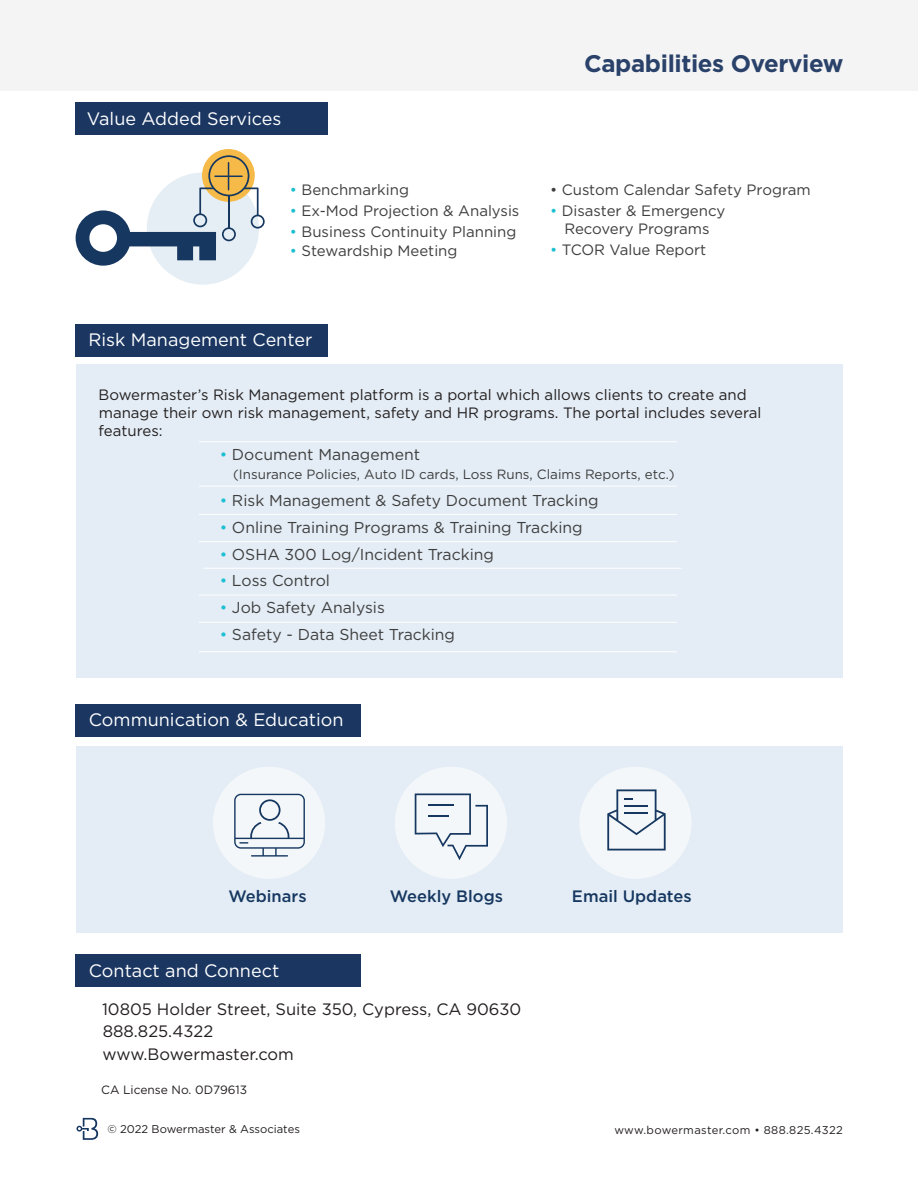
<style>
.page{position:relative;width:918px;height:1188px;background:#fff}
.page>*{position:absolute;margin:0;border:0;box-sizing:border-box;transform-origin:0 0}
.Sidebar_Text_-_white{font:700 24px "Gotham";letter-spacing:-.015em;color:#2a426a}
.Heading-Second{font:18px "Gotham";color:#fff}
.Body_Copy{font:16.5px "Gotham";color:#231f20}
.Body_Copy-2{font:500 16.5px "Gotham";color:#163760}
.Body_Copy-3{font:15.75px "Gotham";color:#3e3e3f}
.Body_Copy-4{font:15px/18px "Gotham";color:#3e3e3f;text-align:center}
.Body_Copy-5{font:15px/18px "Gotham";color:#231f20}
.Body_Copy-6{font:13.35px "Gotham";color:#3e3e3f}
.Body_Copy-7{font:12px "Gotham";color:#231f20}
.t1{font:11.25px "Gotham";letter-spacing:.03em;color:#231f20}
.t2{font:11.25px "Gotham";color:#231f20}
.s1{color:#1abfd1}
</style>
<div class="page">
<svg style="left:76px;top:1118px;width:22px;height:22px"></svg>
<div style="left:76px;top:746px;width:766px;height:187px;background:#e4edf5"></div>
<div style="left:0;top:0;width:918px;height:91px;background:#f4f4f4"></div>
<div style="left:75px;top:103px;width:252px;height:32px;background:#1a3661"></div>
<div style="left:76px;top:364px;width:766px;height:314px;background:#e4edf5"></div>
<div style="left:75px;top:324px;width:252px;height:32px;background:#1a3661"></div>
<div style="left:147px;top:172px;width:112px;height:113px;background:#e5eef4;border-radius:50%"></div>
<div style="left:202px;top:149px;width:53px;height:53px;background:#f5ba47;border-radius:50%"></div>
<svg style="left:76px;top:155px;width:189px;height:111px"></svg>
<div style="left:76px;top:704px;width:285px;height:32px;background:#1a3661"></div>
<div style="left:76px;top:955px;width:285px;height:32px;background:#1a3661"></div>
<div style="left:213px;top:767px;width:112px;height:112px;background:#f3f7fa;border-radius:50%"></div>
<svg style="left:234px;top:794px;width:71px;height:63px"></svg>
<div style="left:395px;top:767px;width:112px;height:112px;background:#f3f7fa;border-radius:50%"></div>
<svg style="left:415px;top:793px;width:73px;height:67px"></svg>
<div style="left:579px;top:767px;width:113px;height:112px;background:#f3f7fa;border-radius:50%"></div>
<svg style="left:607px;top:789px;width:59px;height:62px"></svg>
<hr style="left:625px;top:805px;width:23px;height:2px;background:#163760">
<hr style="left:625px;top:812px;width:23px;height:2px;background:#163760">
<hr style="left:199px;top:486px;width:478px;height:1px;background:#fff">
<hr style="left:199px;top:514px;width:478px;height:1px;background:#fff">
<hr style="left:199px;top:541px;width:478px;height:1px;background:#fff">
<hr style="left:204px;top:568px;width:477px;height:1px;background:#fff">
<hr style="left:199px;top:595px;width:478px;height:1px;background:#fff">
<hr style="left:199px;top:622px;width:478px;height:1px;background:#fff">
<hr style="left:199px;top:651px;width:478px;height:1px;background:#fff">
<hr style="left:199px;top:441px;width:478px;height:1px;background:#fff">
<p class="Heading-Second" style="left:87px;top:109px;width:196px">Value Added Services</p>
<p class="Body_Copy-4" style="left:290px;top:180px;width:121px"><span class="s1">•</span> Benchmarking</p>
<p class="Body_Copy-4" style="left:290px;top:201px;width:231px"><span class="s1">•</span> Ex-Mod Projection &amp; Analysis</p>
<p class="Body_Copy-4" style="left:290px;top:222px;width:228px"><span class="s1">•</span> Business Continuity Planning</p>
<p class="Body_Copy-4" style="left:290px;top:242px;width:169px"><span class="s1">•</span> Stewardship Meeting</p>
<p class="Heading-Second" style="left:89px;top:330px;width:225px">Risk Management Center</p>
<p class="Sidebar_Text_-_white" style="left:584px;top:48px;width:261px">Capabilities Overview</p>
<p class="Body_Copy-4" style="left:550px;top:181px;width:262px">• Custom Calendar Safety Program</p>
<p class="Body_Copy-4" style="left:550px;top:202px;width:177px"><span class="s1">•</span> Disaster &amp; Emergency<br>Recovery Programs</p>
<p class="Body_Copy-4" style="left:550px;top:241px;width:158px"><span class="s1">•</span> TCOR Value Report</p>
<p class="Body_Copy-5" style="left:99px;top:385px;width:664px">Bowermaster’s Risk Management platform is a portal which allows clients to create and manage their own risk management, safety and HR programs. The portal includes several features:</p>
<p class="Body_Copy-3" style="left:220px;top:446px;width:202px"><span class="s1">•</span> Document Management</p>
<p class="Body_Copy-6" style="left:233px;top:467px;width:443px">(Insurance Policies, Auto ID cards, Loss Runs, Claims Reports, etc.)</p>
<p class="Body_Copy-3" style="left:220px;top:492px;width:380px"><span class="s1">•</span> Risk Management &amp; Safety Document Tracking</p>
<p class="Body_Copy-3" style="left:220px;top:518px;width:364px"><span class="s1">•</span> Online Training Programs &amp; Training Tracking</p>
<p class="Body_Copy-3" style="left:220px;top:545px;width:276px"><span class="s1">•</span> OSHA 300 Log/Incident Tracking</p>
<p class="Body_Copy-3" style="left:220px;top:572px;width:112px"><span class="s1">•</span> Loss Control</p>
<p class="Body_Copy-3" style="left:220px;top:599px;width:167px"><span class="s1">•</span> Job Safety Analysis</p>
<p class="Body_Copy-3" style="left:220px;top:626px;width:237px"><span class="s1">•</span> Safety - Data Sheet Tracking</p>
<p class="Heading-Second" style="left:89px;top:710px;width:256px">Communication &amp; Education</p>
<p class="Body_Copy-2" style="left:229px;top:886px;width:80px">Webinars</p>
<p class="Body_Copy-2" style="left:390px;top:886px;width:115px">Weekly Blogs</p>
<p class="Body_Copy-2" style="left:572px;top:886px;width:121px">Email Updates</p>
<p class="Heading-Second" style="left:89px;top:961px;width:192px">Contact and Connect</p>
<p class="Body_Copy" style="left:102px;top:1000px;width:421px">10805 Holder Street, Suite 350, Cypress, CA 90630</p>
<p class="Body_Copy" style="left:103px;top:1022px;width:112px">888.825.4322</p>
<p class="Body_Copy" style="left:102px;top:1045px;width:193px">www.Bowermaster.com</p>
<p class="Body_Copy-7" style="left:101px;top:1083px;width:147px">CA License No. 0D79613</p>
<p class="t2" style="left:107px;top:1123px;width:194px">© 2022 Bowermaster &amp; Associates</p>
<p class="t1" style="left:614px;top:1123px;width:230px">www.bowermaster.com • 888.825.4322</p>
</div>
